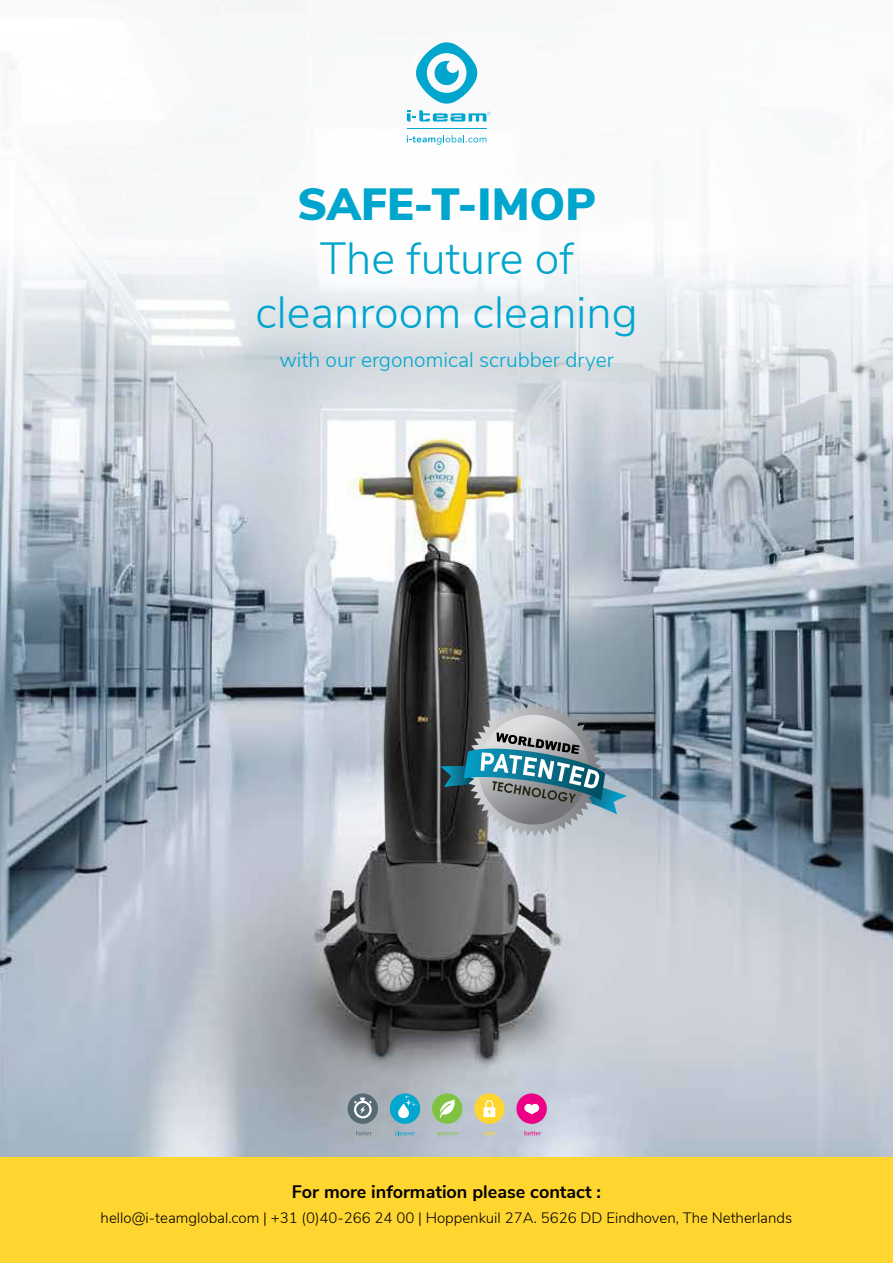
<style>
.page{position:relative;width:893px;height:1263px;background:#fff}
.page>*{position:absolute;margin:0;border:0;box-sizing:border-box;transform-origin:0 0}
.t1{font:300 45px/54px "Nunito Sans";color:#00a6ce;text-align:center}
.t2{font:900 45px "Nunito Sans";color:#00a6ce}
.t3{font:300 21px "Nunito Sans";color:#00a6ce}
.t4{font:700 18px "Nunito Sans";color:#000}
.t5{font:300 15px "Nunito Sans";color:#000}
</style>
<div class="page">
<img style="left:0;top:497px;width:893px;height:660px">
<img style="left:0;top:0;width:893px;height:497px">
<svg style="left:416px;top:42px;width:61px;height:62px"></svg>
<svg style="left:407px;top:135px;width:79px;height:10px"></svg>
<hr style="left:407px;top:129px;width:79px;height:1px;background:#00a6ce">
<svg style="left:407px;top:110px;width:83px;height:11px"></svg>
<div style="left:390px;top:1093px;width:30px;height:31px;background:#01a7cf;border-radius:50%"></div>
<svg style="left:398px;top:1095px;width:18px;height:23px"></svg>
<svg style="left:395px;top:1131px;width:20px;height:4px"></svg>
<div style="left:474px;top:1093px;width:31px;height:31px;background:#ffd530;border-radius:50%"></div>
<svg style="left:484px;top:1100px;width:11px;height:17px"></svg>
<svg style="left:483px;top:1131px;width:13px;height:4px"></svg>
<div style="left:432px;top:1093px;width:30px;height:31px;background:#80c342;border-radius:50%"></div>
<svg style="left:440px;top:1099px;width:15px;height:19px"></svg>
<svg style="left:437px;top:1132px;width:21px;height:4px"></svg>
<div style="left:516px;top:1093px;width:31px;height:31px;background:#ec0085;border-radius:50%"></div>
<svg style="left:524px;top:1103px;width:16px;height:11px"></svg>
<svg style="left:524px;top:1131px;width:17px;height:4px"></svg>
<div style="left:348px;top:1093px;width:30px;height:31px;background:#566a73;border-radius:50%"></div>
<svg style="left:356px;top:1131px;width:16px;height:4px"></svg>
<svg style="left:354px;top:1097px;width:18px;height:21px"></svg>
<svg style="left:440px;top:702px;width:187px;height:135px"></svg>
<div style="left:0;top:1157px;width:893px;height:106px;background:#ffd530"></div>
<h1 class="t2" style="left:297px;top:172px;width:300px">SAFE-T-IMOP</h1>
<h1 class="t1" style="left:256px;top:229px;width:384px">The future of cleanroom cleaning</h1>
<h2 class="t3" style="left:279px;top:345px;width:336px">with our ergonomical scrubber dryer</h2>
<p class="t4" style="left:292px;top:1178px;width:311px">For more information please contact :</p>
<p class="t5" style="left:101px;top:1207px;width:693px">hello@i-teamglobal.com | +31 (0)40-266 24 00 | Hoppenkuil 27A. 5626 DD Eindhoven, The Netherlands</p>
</div>
